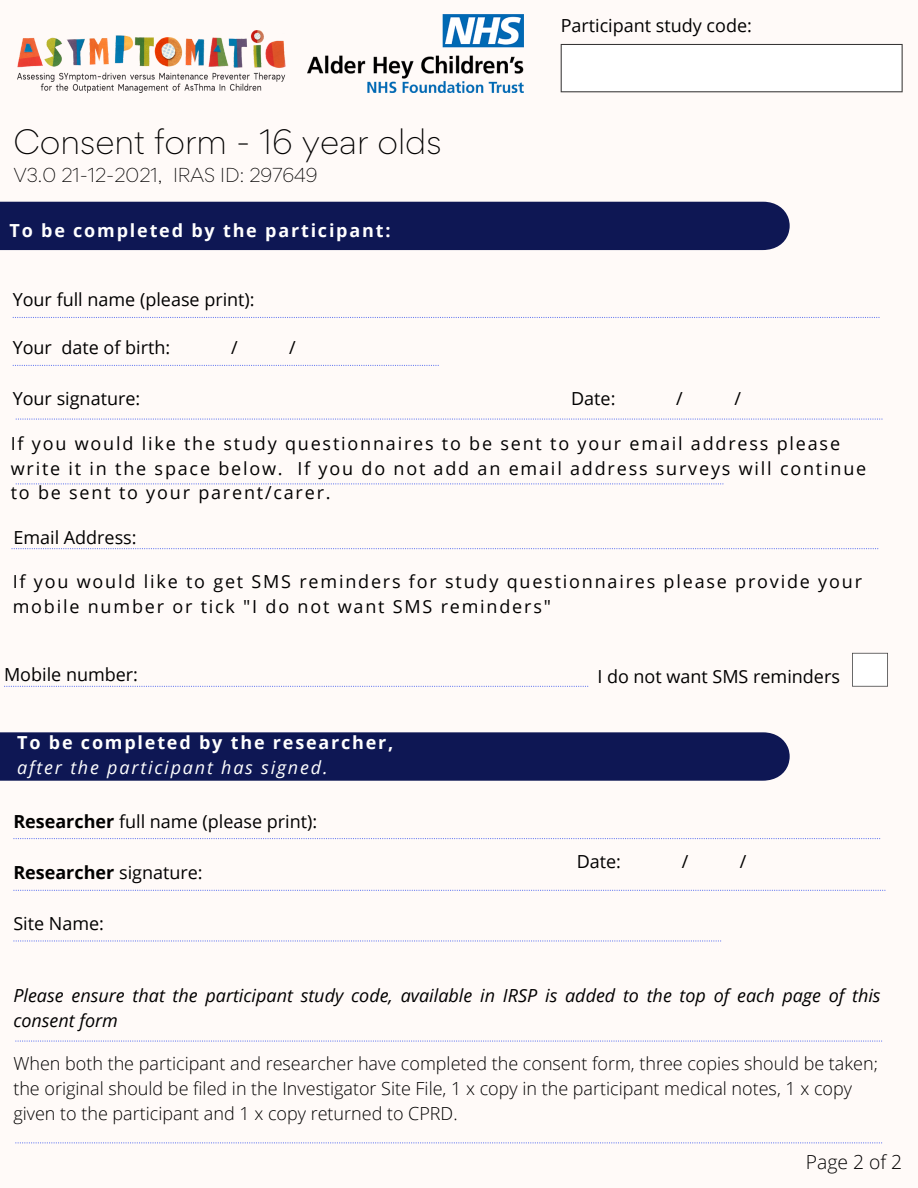
<style>
.page{position:relative;width:918px;height:1188px;background:#fffaf8}
.page>*{position:absolute;margin:0;border:0;box-sizing:border-box;transform-origin:0 0}
.t1{font:300 31.5px "Gordita";color:#000}
.t2{font:300 19.35px "Open Sans";color:#000}
.t3{font:18px/24.8px "Open Sans";letter-spacing:.1em;color:#000}
.t4{font:300 18px/24.8px "Open Sans";color:#000}
.t5{font:18px "Open Sans";color:#000}
.t6{font:italic 18px/24.8px "Open Sans";color:#000}
.t7{font:700 18px "Open Sans";letter-spacing:.1em;color:#fff}
.t8{font:italic 18px "Open Sans";letter-spacing:.1em;color:#fff}
.t9{font:300 18px "Gordita";color:#000}
.t10{font:700 18px "Open Sans";color:#000}
.s1{font-weight:700}
.s2{font-weight:400}
</style>
<div class="page">
<img style="left:307px;top:15px;width:216px;height:77px">
<img style="left:17px;top:30px;width:269px;height:62px">
<svg style="left:11px;top:548px;width:867px;height:1px"></svg>
<svg style="left:13px;top:317px;width:867px;height:1px"></svg>
<svg style="left:16px;top:483px;width:707px;height:1px"></svg>
<svg style="left:13px;top:365px;width:426px;height:1px"></svg>
<div style="left:0;top:202px;width:790px;height:48px;background:#0e1754"></div>
<svg style="left:13px;top:838px;width:867px;height:1px"></svg>
<svg style="left:13px;top:890px;width:872px;height:1px"></svg>
<div style="left:0;top:732px;width:790px;height:49px;background:#0e1754"></div>
<svg style="left:13px;top:940px;width:708px;height:2px"></svg>
<svg style="left:15px;top:1040px;width:867px;height:2px"></svg>
<div style="left:561px;top:44px;width:341px;height:48px;background:#fff"></div>
<hr style="left:561px;top:45px;width:1px;height:46px;background:#373636">
<hr style="left:902px;top:45px;width:1px;height:46px;background:#373636">
<hr style="left:562px;top:91px;width:340px;height:1px;background:#373636">
<hr style="left:562px;top:44px;width:340px;height:1px;background:#373636">
<svg style="left:15px;top:1142px;width:867px;height:1px"></svg>
<svg style="left:16px;top:419px;width:867px;height:1px"></svg>
<svg style="left:4px;top:686px;width:584px;height:1px"></svg>
<div style="left:852px;top:653px;width:36px;height:33px;background:#fff"></div>
<hr style="left:852px;top:654px;width:1px;height:32px;background:#373636">
<hr style="left:887px;top:654px;width:1px;height:32px;background:#373636">
<hr style="left:853px;top:686px;width:34px;height:1px;background:#373636">
<hr style="left:853px;top:653px;width:34px;height:1px;background:#373636">
<p class="t1" style="left:13px;top:121px;width:430px">Consent form - 16 year olds</p>
<p class="t9" style="left:13px;top:163px;width:306px">V3.0 21-12-2021, IRAS ID: 297649</p>
<p class="t7" style="left:10px;top:218px;width:383px">To be completed by the participant:</p>
<p class="t5" style="left:13px;top:287px;width:244px">Your full name (please print):</p>
<p class="t5" style="left:13px;top:335px;width:159px">Your date of birth:</p>
<p class="t3" style="left:231px;top:334px;width:8px">/</p>
<p class="t3" style="left:289px;top:334px;width:8px">/</p>
<p class="t5" style="left:561px;top:13px;width:193px">Participant study code:</p>
<p class="t5" style="left:13px;top:386px;width:129px">Your signature:</p>
<p class="t3" style="left:571px;top:386px;width:46px">Date:</p>
<p class="t3" style="left:676px;top:386px;width:8px">/</p>
<p class="t3" style="left:734px;top:386px;width:8px">/</p>
<p class="t3" style="left:11px;top:431px;width:857px">If you would like the study questionnaires to be sent to your email address please write it in the space below. If you do not add an email address surveys will continue to be sent to your parent/carer.</p>
<p class="t5" style="left:13px;top:525px;width:125px">Email Address:</p>
<p class="t3" style="left:13px;top:568px;width:851px">If you would like to get SMS reminders for study questionnaires please provide your mobile number or tick "I do not want SMS reminders"</p>
<p class="t5" style="left:4px;top:662px;width:136px">Mobile number:</p>
<p class="t5" style="left:597px;top:663px;width:244px">I do not want SMS reminders</p>
<p class="t7" style="left:17px;top:730px;width:378px">To be completed by the researcher,</p>
<p class="t8" style="left:17px;top:755px;width:312px">after the participant has signed.</p>
<p class="t5" style="left:13px;top:808px;width:305px"><span class="s1">Researcher</span> full name (please print):</p>
<p class="t10" style="left:13px;top:860px;width:191px">Researcher <span class="s2">signature:</span></p>
<p class="t5" style="left:13px;top:911px;width:92px">Site Name:</p>
<p class="t3" style="left:577px;top:849px;width:46px">Date:</p>
<p class="t3" style="left:682px;top:849px;width:8px">/</p>
<p class="t3" style="left:740px;top:849px;width:8px">/</p>
<p class="t6" style="left:13px;top:983px;width:869px">Please ensure that the participant study code, available in IRSP is added to the top of each page of this consent form</p>
<p class="t4" style="left:13px;top:1051px;width:866px">When both the participant and researcher have completed the consent form, three copies should be taken; the original should be filed in the Investigator Site File, 1 x copy in the participant medical notes, 1 x copy given to the participant and 1 x copy returned to CPRD.</p>
<p class="t2" style="left:806px;top:1149px;width:98px">Page 2 of 2</p>
</div>
